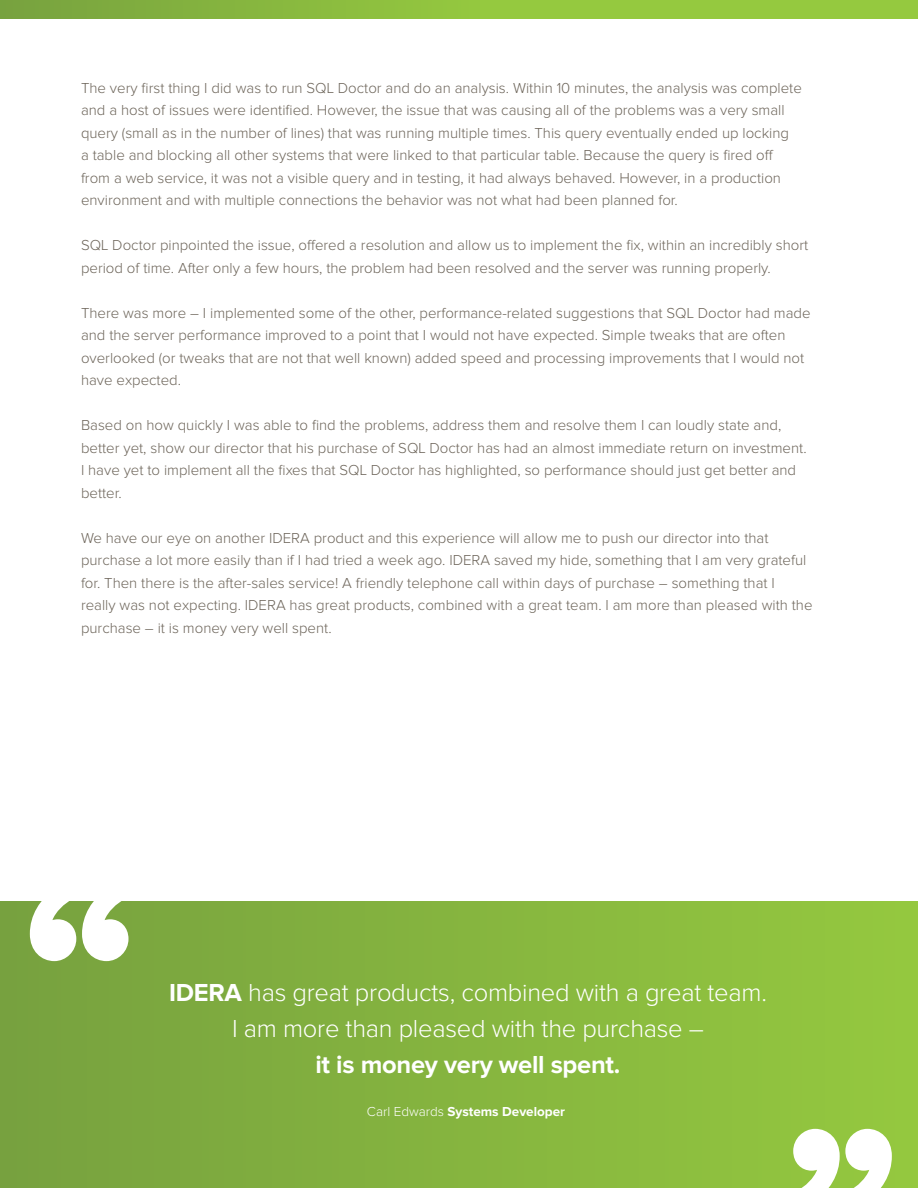
<style>
.page{position:relative;width:918px;height:1188px;background:#fff}
.page>*{position:absolute;margin:0;border:0;box-sizing:border-box;transform-origin:0 0}
.t1{font:300 25.5px/36px "Proxima Nova";letter-spacing:-.01em;color:#fff;text-align:center}
.t2{font:700 25.5px "Proxima Nova";letter-spacing:-.01em;color:#fff}
.t3{font:300 15px/22.5px "Proxima Nova";color:#6d655a}
.t4{font:700 13.5px "Proxima Nova";color:#fff}
.s1{font-weight:700}
.s2{font-weight:300}
</style>
<div class="page">
<div style="left:0;top:902px;width:918px;height:286px;background:linear-gradient(to right,#77a13f,#95c83f)"></div>
<svg style="left:30px;top:901px;width:99px;height:60px"></svg>
<svg style="left:793px;top:1129px;width:99px;height:59px"></svg>
<div style="left:0;top:0;width:918px;height:19px;background:linear-gradient(to right,#7eaa3f,#9cd33f)"></div>
<p class="t3" style="left:81px;top:77px;width:722px">The very first thing I did was to run SQL Doctor and do an analysis. Within 10 minutes, the analysis was complete and a host of issues were identified. However, the issue that was causing all of the problems was a very small query (small as in the number of lines) that was running multiple times. This query eventually ended up locking<br>a table and blocking all other systems that were linked to that particular table. Because the query is fired off from a web service, it was not a visible query and in testing, it had always behaved. However, in a production environment and with multiple connections the behavior was not what had been planned for.</p>
<p class="t3" style="left:81px;top:235px;width:729px">SQL Doctor pinpointed the issue, offered a resolution and allow us to implement the fix, within an incredibly short period of time. After only a few hours, the problem had been resolved and the server was running properly.</p>
<p class="t3" style="left:81px;top:302px;width:731px">There was more – I implemented some of the other, performance-related suggestions that SQL Doctor had made and the server performance improved to a point that I would not have expected. Simple tweaks that are often overlooked (or tweaks that are not that well known) added speed and processing improvements that I would not have expected.</p>
<p class="t3" style="left:81px;top:415px;width:727px">Based on how quickly I was able to find the problems, address them and resolve them I can loudly state and, better yet, show our director that his purchase of SQL Doctor has had an almost immediate return on investment.<br>I have yet to implement all the fixes that SQL Doctor has highlighted, so performance should just get better and better.</p>
<p class="t3" style="left:81px;top:527px;width:733px">We have our eye on another IDERA product and this experience will allow me to push our director into that purchase a lot more easily than if I had tried a week ago. IDERA saved my hide, something that I am very grateful for. Then there is the after-sales service! A friendly telephone call within days of purchase – something that I really was not expecting. IDERA has great products, combined with a great team. I am more than pleased with the purchase – it is money very well spent.</p>
<h1 class="t1" style="left:169px;top:975px;width:599px"><span class="s1">IDERA</span> has great products, combined with a great team.<br>I am more than pleased with the purchase –</h1>
<h1 class="t2" style="left:315px;top:1053px;width:307px">it is money very well spent.</h1>
<p class="t4" style="left:367px;top:1106px;width:200px"><span class="s2">Carl Edwards</span> Systems Developer</p>
</div>
